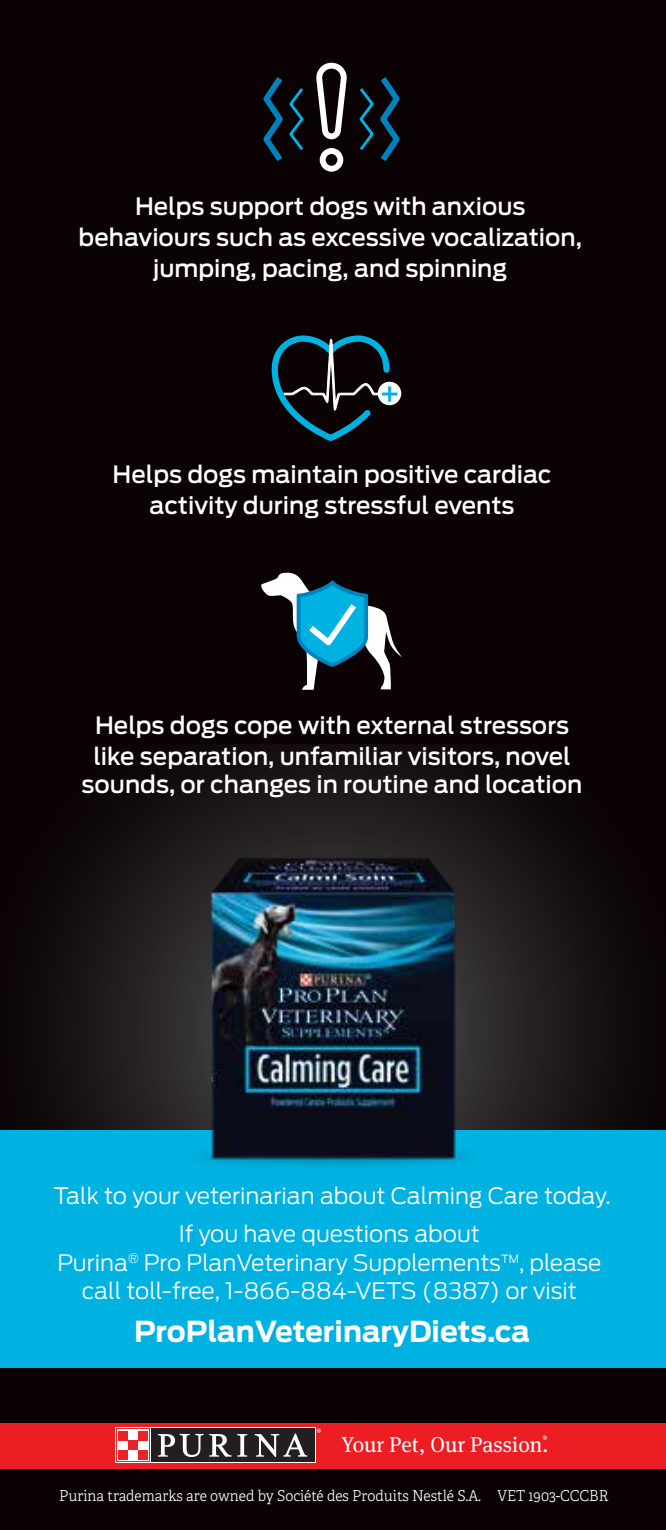
<style>
.page{position:relative;width:666px;height:1530px;background:#0a0203}
.page>*{position:absolute;margin:0;border:0;box-sizing:border-box;transform-origin:0 0}
.t1{font:31px "Antenna";color:#00b2e2}
.t2{font:700 28.75px "Antenna";color:#fff}
.t3{font:500 23.75px/30.8px "Antenna";color:#fff;text-align:center}
.t4{font:300 22.5px/28.8px "Antenna";color:#fff;text-align:center}
.t5{font:21.5px "Meta Serif Pro";color:#fff}
.t6{font:300 15px "Adelle";color:#fff;scale:.95 1}
.t7{font:12.25px "Myriad Pro";color:#fff}
</style>
<div class="page">
<svg style="left:261px;top:572px;width:141px;height:118px"></svg>
<div style="left:320px;top:148px;width:23px;height:24px;border:6px solid #fff;border-radius:50%"></div>
<svg style="left:359px;top:77px;width:41px;height:84px"></svg>
<svg style="left:263px;top:77px;width:41px;height:84px"></svg>
<svg style="left:316px;top:62px;width:31px;height:78px"></svg>
<svg style="left:272px;top:335px;width:119px;height:106px"></svg>
<div style="left:378px;top:382px;width:23px;height:23px;background:#fff;border-radius:50%"></div>
<svg style="left:45px;top:745px;width:573px;height:385px"></svg>
<div style="left:0;top:1130px;width:666px;height:238px;background:#00b2e2"></div>
<img style="left:177px;top:834px;width:310px;height:332px">
<div style="left:0;top:1423px;width:666px;height:46px;background:#ed1d24"></div>
<div style="left:115px;top:1428px;width:200px;height:35px;background:#fff"></div>
<div style="left:151px;top:1429px;width:164px;height:33px;background:#231f20"></div>
<svg style="left:158px;top:1434px;width:89px;height:23px"></svg>
<svg style="left:255px;top:1434px;width:52px;height:23px"></svg>
<svg style="left:116px;top:1429px;width:34px;height:33px"></svg>
<div style="left:117px;top:1430px;width:32px;height:31px;background:#fff"></div>
<div style="left:119px;top:1450px;width:9px;height:10px;background:#eb2227"></div>
<div style="left:138px;top:1450px;width:9px;height:10px;background:#eb2227"></div>
<div style="left:128px;top:1440px;width:10px;height:10px;background:#eb2227"></div>
<div style="left:119px;top:1431px;width:9px;height:9px;background:#eb2227"></div>
<div style="left:138px;top:1431px;width:9px;height:9px;background:#eb2227"></div>
<p class="t3" style="left:79px;top:191px;width:505px">Helps support dogs with anxious behaviours such as excessive vocalization, jumping, pacing, and spinning</p>
<h1 class="t1" style="left:379px;top:375px;width:23px">+</h1>
<p class="t3" style="left:113px;top:459px;width:441px">Helps dogs maintain positive cardiac activity during stressful events</p>
<p class="t3" style="left:82px;top:711px;width:502px;line-height:29.8px">Helps dogs cope with external stressors like separation, unfamiliar visitors, novel sounds, or changes in routine and location</p>
<p class="t4" style="left:53px;top:1181px;width:559px">Talk to your veterinarian about Calming Care today.</p>
<p class="t4" style="left:57px;top:1219px;width:545px">If you have questions about<br>Purina<sup>®</sup> Pro PlanVeterinary Supplements<sup>TM</sup>, please call toll-free, 1-866-884-VETS (8387) or visit</p>
<p class="t2" style="left:134px;top:1315px;width:397px">ProPlanVeterinaryDiets.ca</p>
<p class="t7" style="left:316px;top:1425px;width:7px">®</p>
<p class="t5" style="left:341px;top:1429px;width:208px">Your Pet, Our Passion.<sup>®</sup></p>
<p class="t6" style="left:59px;top:1486px;width:580px">Purina trademarks are owned by Société des Produits Nestlé S.A. VET 1903-CCCBR</p>
</div>
